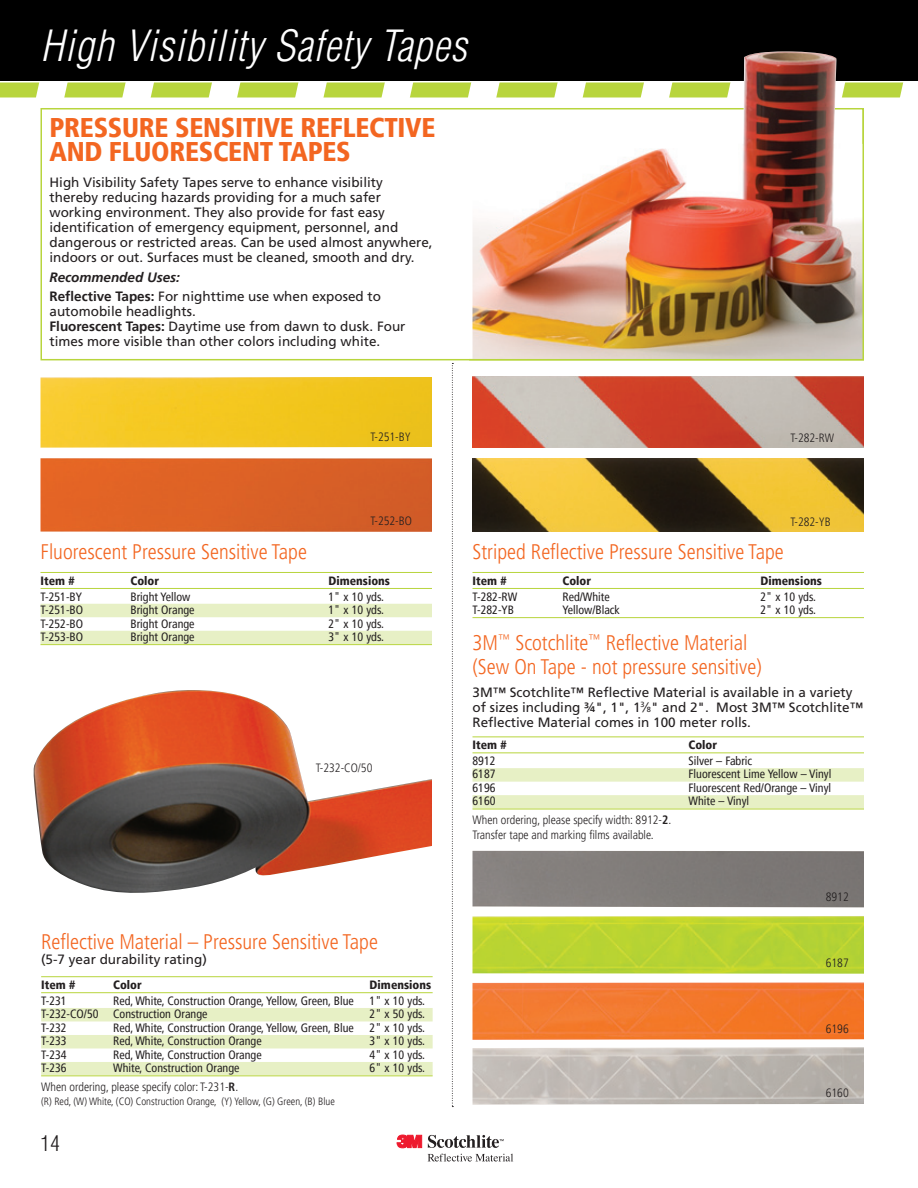
<style>
.page{position:relative;width:918px;height:1188px;background:#fff}
.page>*{position:absolute;margin:0;border:0;box-sizing:border-box;transform-origin:0 0}
.t1{font:italic 300 condensed 42px "Helvetica";letter-spacing:.025em;color:#fff}
.t2{font:900 condensed 27px/24px "Frutiger";letter-spacing:-.01em;color:#f36621}
.t3{font:300 condensed 21px/24px "Frutiger";color:#f36621}
.t4{font:300 condensed 21px "Helvetica";color:#231f20}
.t5{font:13.5px/15px "Frutiger";color:#231f20}
.t6{font:condensed 12px "Frutiger";color:#231f20}
.t7{font:300 condensed 12px/14.4px "Frutiger";color:#231f20}
.t8{font:900 condensed 12px "Frutiger";color:#231f20}
.t9{font:300 condensed 10.5px "Frutiger";color:#231f20}
.s1{font-weight:700;font-style:italic}
.s2{font-weight:700}
.s3{font-size:7.35px}
</style>
<div class="page">
<svg style="left:0;top:82px;width:904px;height:16px"></svg>
<div style="left:0;top:0;width:918px;height:81px;background:#000"></div>
<svg style="left:452px;top:363px;width:1px;height:744px"></svg>
<hr style="left:472px;top:736px;width:392px;height:1px;background:#b8d53d">
<hr style="left:472px;top:752px;width:392px;height:1px;background:#b8d53d">
<div style="left:472px;top:768px;width:392px;height:14px;background:#e7f0c5"></div>
<div style="left:472px;top:795px;width:392px;height:14px;background:#e7f0c5"></div>
<hr style="left:472px;top:809px;width:392px;height:1px;background:#b8d53d">
<img style="left:472px;top:1047px;width:392px;height:58px">
<img style="left:472px;top:982px;width:392px;height:58px">
<img style="left:472px;top:916px;width:392px;height:58px">
<hr style="left:41px;top:976px;width:392px;height:1px;background:#b8d53d">
<hr style="left:41px;top:992px;width:392px;height:1px;background:#b8d53d">
<div style="left:41px;top:1008px;width:392px;height:13px;background:#e7f0c5"></div>
<div style="left:41px;top:1035px;width:392px;height:13px;background:#e7f0c5"></div>
<div style="left:41px;top:1062px;width:392px;height:13px;background:#e7f0c5"></div>
<hr style="left:41px;top:1075px;width:392px;height:1px;background:#b8d53d">
<img style="left:33px;top:690px;width:399px;height:203px">
<hr style="left:472px;top:572px;width:392px;height:1px;background:#b8d53d">
<hr style="left:472px;top:588px;width:392px;height:1px;background:#b8d53d">
<hr style="left:472px;top:617px;width:392px;height:1px;background:#b8d53d">
<img style="left:472px;top:458px;width:392px;height:74px">
<img style="left:472px;top:377px;width:392px;height:70px">
<hr style="left:40px;top:572px;width:392px;height:1px;background:#b8d53d">
<hr style="left:40px;top:588px;width:392px;height:1px;background:#b8d53d">
<div style="left:40px;top:604px;width:392px;height:13px;background:#e7f0c5"></div>
<div style="left:40px;top:631px;width:392px;height:13px;background:#e7f0c5"></div>
<hr style="left:40px;top:644px;width:392px;height:1px;background:#b8d53d">
<img style="left:40px;top:377px;width:392px;height:71px">
<img style="left:40px;top:458px;width:392px;height:74px">
<svg style="left:397px;top:1135px;width:25px;height:13px"></svg>
<svg style="left:428px;top:1135px;width:76px;height:13px"></svg>
<svg style="left:428px;top:1154px;width:85px;height:8px"></svg>
<img style="left:472px;top:51px;width:392px;height:308px">
<hr style="left:469px;top:359px;width:395px;height:1px;background:#b8d53d">
<hr style="left:862px;top:108px;width:2px;height:252px;background:#b8d53d">
<h1 class="t1" style="left:40px;top:21px;width:428px">High Visibility Safety Tapes</h1>
<h2 class="t2" style="left:50px;top:116px;width:388px">PRESSURE SENSITIVE REFLECTIVE<br>AND FLUORESCENT TAPES</h2>
<p class="t5" style="left:50px;top:175px;width:385px">High Visibility Safety Tapes serve to enhance visibility thereby reducing hazards providing for a much safer working environment. They also provide for fast easy identification of emergency equipment, personnel, and dangerous or restricted areas. Can be used almost anywhere, indoors or out. Surfaces must be cleaned, smooth and dry.</p>
<p class="t5" style="left:50px;top:267px;width:333px;line-height:19.5px"><span class="s1">Recommended Uses:<br></span><span class="s2">Reflective Tapes:</span> For nighttime use when exposed to</p>
<p class="t5" style="left:50px;top:304px;width:358px">automobile headlights.<br><span class="s2">Fluorescent Tapes:</span> Daytime use from dawn to dusk. Four times more visible than other colors including white.</p>
<p class="t7" style="left:370px;top:430px;width:42px">T-251-BY</p>
<p class="t7" style="left:370px;top:514px;width:43px">T-252-BO</p>
<h3 class="t3" style="left:40px;top:540px;width:268px">Fluorescent Pressure Sensitive Tape</h3>
<p class="t8" style="left:40px;top:573px;width:36px">Item #</p>
<p class="t8" style="left:130px;top:573px;width:30px">Color</p>
<p class="t8" style="left:328px;top:573px;width:63px">Dimensions</p>
<p class="t6" style="left:40px;top:589px;width:43px">T-251-BY</p>
<p class="t6" style="left:130px;top:589px;width:61px">Bright Yellow</p>
<p class="t6" style="left:328px;top:589px;width:57px">1" x 10 yds.</p>
<p class="t6" style="left:40px;top:603px;width:44px">T-251-BO</p>
<p class="t6" style="left:130px;top:603px;width:66px">Bright Orange</p>
<p class="t6" style="left:328px;top:603px;width:57px">1" x 10 yds.</p>
<p class="t6" style="left:40px;top:616px;width:44px">T-252-BO</p>
<p class="t6" style="left:130px;top:616px;width:66px">Bright Orange</p>
<p class="t6" style="left:328px;top:616px;width:57px">2" x 10 yds.</p>
<p class="t6" style="left:40px;top:630px;width:44px">T-253-BO</p>
<p class="t6" style="left:130px;top:630px;width:66px">Bright Orange</p>
<p class="t6" style="left:328px;top:630px;width:57px">3" x 10 yds.</p>
<p class="t7" style="left:316px;top:761px;width:58px">T-232-CO/50</p>
<h3 class="t3" style="left:41px;top:930px;width:338px">Reflective Material – Pressure Sensitive Tape</h3>
<p class="t5" style="left:41px;top:951px;width:167px">(5-7 year durability rating)</p>
<p class="t8" style="left:41px;top:978px;width:36px">Item #</p>
<p class="t8" style="left:113px;top:978px;width:30px">Color</p>
<p class="t8" style="left:370px;top:978px;width:63px">Dimensions</p>
<p class="t6" style="left:41px;top:994px;width:27px">T-231</p>
<p class="t6" style="left:113px;top:994px;width:242px">Red, White, Construction Orange, Yellow, Green, Blue</p>
<p class="t6" style="left:370px;top:994px;width:57px">1" x 10 yds.</p>
<p class="t6" style="left:41px;top:1007px;width:168px">T-232-CO/50 Construction Orange</p>
<p class="t6" style="left:370px;top:1007px;width:57px">2" x 50 yds.</p>
<p class="t6" style="left:41px;top:1021px;width:27px">T-232</p>
<p class="t6" style="left:113px;top:1021px;width:242px">Red, White, Construction Orange, Yellow, Green, Blue</p>
<p class="t6" style="left:370px;top:1021px;width:57px">2" x 10 yds.</p>
<p class="t6" style="left:41px;top:1034px;width:27px">T-233</p>
<p class="t6" style="left:113px;top:1034px;width:150px">Red, White, Construction Orange</p>
<p class="t6" style="left:370px;top:1034px;width:57px">3" x 10 yds.</p>
<p class="t6" style="left:41px;top:1048px;width:27px">T-234</p>
<p class="t6" style="left:113px;top:1048px;width:150px">Red, White, Construction Orange</p>
<p class="t6" style="left:370px;top:1048px;width:57px">4" x 10 yds.</p>
<p class="t6" style="left:41px;top:1061px;width:27px">T-236</p>
<p class="t6" style="left:113px;top:1061px;width:128px">White, Construction Orange</p>
<p class="t6" style="left:370px;top:1061px;width:57px">6" x 10 yds.</p>
<p class="t7" style="left:41px;top:1080px;width:199px">When ordering, please specify color: T-231-<span class="s2">R</span>.</p>
<p class="t9" style="left:41px;top:1095px;width:295px">(R) Red, (W) White, (CO) Construction Orange, (Y) Yellow, (G) Green, (B) Blue</p>
<h3 class="t4" style="left:40px;top:1131px;width:21px">14</h3>
<p class="t7" style="left:790px;top:431px;width:45px">T-282-RW</p>
<p class="t7" style="left:790px;top:515px;width:42px">T-282-YB</p>
<h3 class="t3" style="left:472px;top:540px;width:313px">Striped Reflective Pressure Sensitive Tape</h3>
<p class="t8" style="left:472px;top:573px;width:36px">Item #</p>
<p class="t8" style="left:562px;top:573px;width:30px">Color</p>
<p class="t8" style="left:760px;top:573px;width:63px">Dimensions</p>
<p class="t6" style="left:472px;top:589px;width:46px">T-282-RW</p>
<p class="t6" style="left:562px;top:589px;width:49px">Red/White</p>
<p class="t6" style="left:760px;top:589px;width:57px">2" x 10 yds.</p>
<p class="t6" style="left:472px;top:603px;width:43px">T-282-YB</p>
<p class="t6" style="left:562px;top:603px;width:59px">Yellow/Black</p>
<p class="t6" style="left:760px;top:603px;width:57px">2" x 10 yds.</p>
<h3 class="t3" style="left:472px;top:631px;width:291px">3M<sup>™</sup> Scotchlite<sup>™</sup> Reflective Material (Sew On Tape - not pressure sensitive)</h3>
<p class="t5" style="left:472px;top:684px;width:392px">3M™ Scotchlite™ Reflective Material is available in a variety of sizes including ¾", 1", 1<sup>3</sup>⁄<span class="s3">8</span>" and 2". Most 3M™ Scotchlite™<br>Reflective Material comes in 100 meter rolls.</p>
<p class="t8" style="left:472px;top:738px;width:36px">Item #</p>
<p class="t8" style="left:688px;top:738px;width:30px">Color</p>
<p class="t6" style="left:472px;top:754px;width:25px">8912</p>
<p class="t6" style="left:688px;top:754px;width:65px">Silver – Fabric</p>
<p class="t6" style="left:472px;top:767px;width:25px">6187</p>
<p class="t6" style="left:688px;top:767px;width:144px">Fluorescent Lime Yellow – Vinyl</p>
<p class="t6" style="left:472px;top:781px;width:25px">6196</p>
<p class="t6" style="left:688px;top:781px;width:144px">Fluorescent Red/Orange – Vinyl</p>
<p class="t6" style="left:472px;top:794px;width:25px">6160</p>
<p class="t6" style="left:688px;top:794px;width:62px">White – Vinyl</p>
<p class="t7" style="left:472px;top:813px;width:200px">When ordering, please specify width: 8912-<span class="s2">2</span>.<br>Transfer tape and marking films available.</p>
<p class="t7" style="left:826px;top:890px;width:25px">8912</p>
<p class="t7" style="left:826px;top:956px;width:25px">6187</p>
<p class="t7" style="left:826px;top:1022px;width:25px">6196</p>
<p class="t7" style="left:826px;top:1086px;width:25px">6160</p>
</div>
